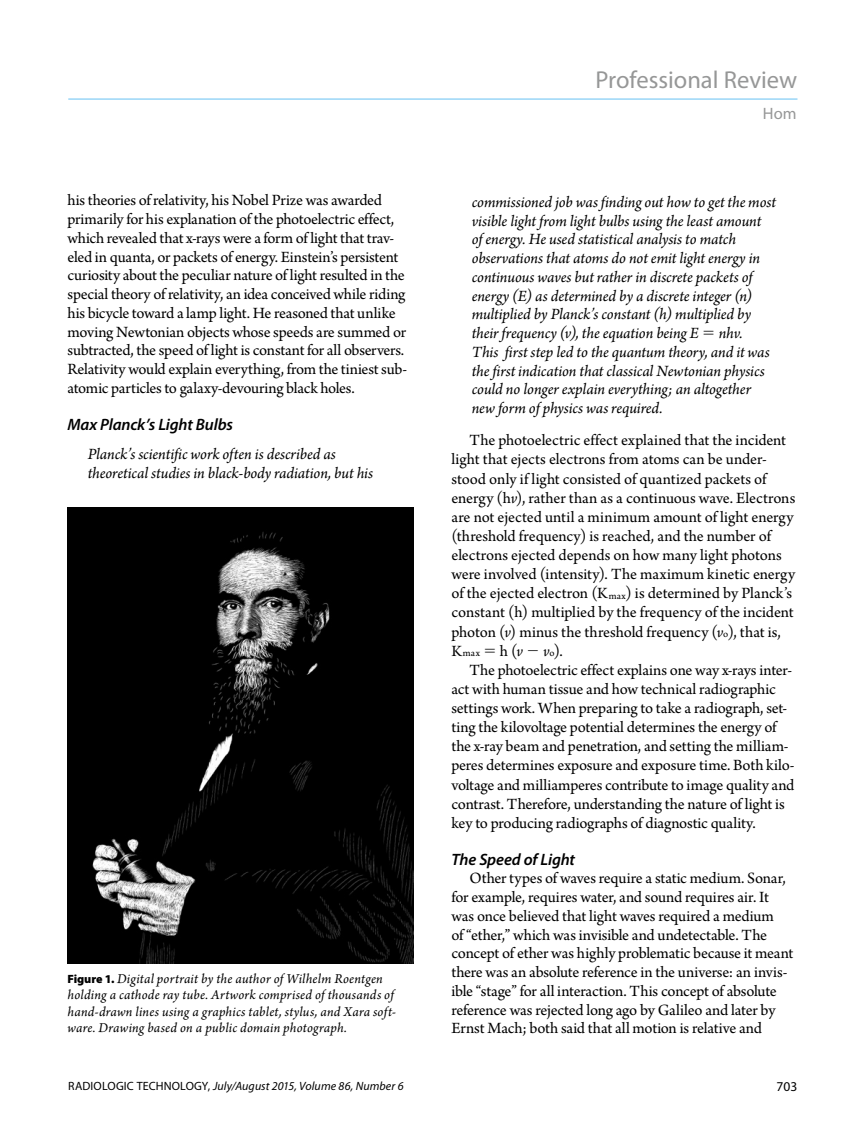
<style>
.page{position:relative;width:864px;height:1134px;background:#fff}
.page>*{position:absolute;margin:0;border:0;box-sizing:border-box;transform-origin:0 0}
.t1{font:24.6px "Myriad Pro";color:#969797}
.Body{font:16.5px/18.8px "Arno Pro";letter-spacing:-.01em;color:#000}
.Block_quote{font:italic 16.5px/18.8px "Arno Pro";letter-spacing:-.005em;color:#000}
.Subhead_2{font:italic 600 16.5px "Myriad Pro";letter-spacing:-.01em;color:#000}
.t2{font:16.5px "Myriad Pro";color:#969797}
.Captions{font:italic 14.25px/16.5px "Arno Pro";letter-spacing:.015em;color:#000}
.t3{font:13.5px "Myriad Pro";color:#000}
.t4{font:italic 12px "Myriad Pro";letter-spacing:.005em;color:#000}
.s1{font-family:"Myriad Pro";font-weight:900;font-style:normal;font-size:12px}
.s2{font-style:italic}
.s3{font-size:10.5px}
.s4{font-style:normal}
</style>
<div class="page">
<hr style="left:68px;top:98px;width:729px;height:2px;background:#99d6f7">
<img style="left:68px;top:508px;width:345px;height:456px">
<p class="Body" style="left:68px;top:192px;width:341px">his theories of relativity, his Nobel Prize was awarded primarily for his explanation of the photoelectric effect, which revealed that x-rays were a form of light that trav&shy;eled in quanta, or packets of energy. Einstein’s persistent curiosity about the peculiar nature of light resulted in the special theory of relativity, an idea conceived while riding his bicycle toward a lamp light. He reasoned that unlike moving Newtonian objects whose speeds are summed or subtracted, the speed of light is constant for all observers.<br>Relativity would explain everything, from the tiniest sub&shy;atomic particles to galaxy-devouring black holes.</p>
<p class="Subhead_2" style="left:68px;top:414px;width:167px">Max Planck’s Light Bulbs</p>
<p class="Block_quote" style="left:88px;top:446px;width:287px">Planck’s scientific work often is described as theoretical studies in black-body radiation, but his</p>
<p class="Captions" style="left:68px;top:971px;width:330px"><span class="s1">Figure 1.</span> Digital portrait by the author of Wilhelm Roentgen holding a cathode ray tube. Artwork comprised of thousands of hand-drawn lines using a graphics tablet, stylus, and Xara soft&shy;ware. Drawing based on a public domain photograph.</p>
<h1 class="t1" style="left:596px;top:65px;width:203px">Professional Review</h1>
<p class="t2" style="left:763px;top:103px;width:35px">Hom</p>
<p class="Block_quote" style="left:472px;top:194px;width:306px">commissioned job was finding out how to get the most visible light from light bulbs using the least amount of energy. He used statistical analysis to match observations that atoms do not emit light energy in continuous waves but rather in discrete packets of energy (E) as determined by a discrete integer (n) multiplied by Planck’s constant (h) multiplied by their frequency (v), the equation being E nhv.<br>This first step led to the quantum theory, and it was the first indication that classical Newtonian physics could no longer explain everything; an altogether new form of physics was required.</p>
<p class="Body" style="left:451px;top:432px;width:345px;line-height:19.2px;text-indent:18px">The photoelectric effect explained that the incident light that ejects electrons from atoms can be under&shy;stood only if light consisted of quantized packets of energy (h<span class="s2">v</span>), rather than as a continuous wave. Electrons are not ejected until a minimum amount of light energy (threshold frequency) is reached, and the number of electrons ejected depends on how many light photons were involved (intensity). The maximum kinetic energy of the ejected electron (K<span class="s3">max</span>) is determined by Planck’s constant (h) multiplied by the frequency of the incident photon (<span class="s2">v</span>) minus the threshold frequency (<span class="s2">v</span><span class="s3">o</span>), that is, K<span class="s3">max</span> h (<span class="s2">v v</span><span class="s3">o</span>).</p>
<p class="Body" style="left:451px;top:661px;width:345px;text-indent:18px">The photoelectric effect explains one way x-rays inter&shy;act with human tissue and how technical radiographic settings work. When preparing to take a radiograph, set&shy;ting the kilovoltage potential determines the energy of the x-ray beam and penetration, and setting the milliam&shy;peres determines exposure and exposure time. Both kilo&shy;voltage and milliamperes contribute to image quality and contrast. Therefore, understanding the nature of light is key to producing radiographs of diagnostic quality.</p>
<p class="Subhead_2" style="left:451px;top:848px;width:125px">The Speed of Light</p>
<p class="Body" style="left:451px;top:870px;width:343px;text-indent:18px">Other types of waves require a static medium. Sonar, for example, requires water, and sound requires air. It was once believed that light waves required a medium<br>of “ether,” which was invisible and undetectable. The concept of ether was highly problematic because it meant there was an absolute reference in the universe: an invis&shy;ible “stage” for all interaction. This concept of absolute reference was rejected long ago by Galileo and later by Ernst Mach; both said that all motion is relative and</p>
<p class="t4" style="left:68px;top:1079px;width:337px"><span class="s4">RADIOLOGIC TECHNOLOGY,</span> July/August 2015, Volume 86, Number 6</p>
<p class="t3" style="left:777px;top:1078px;width:22px">703</p>
</div>
